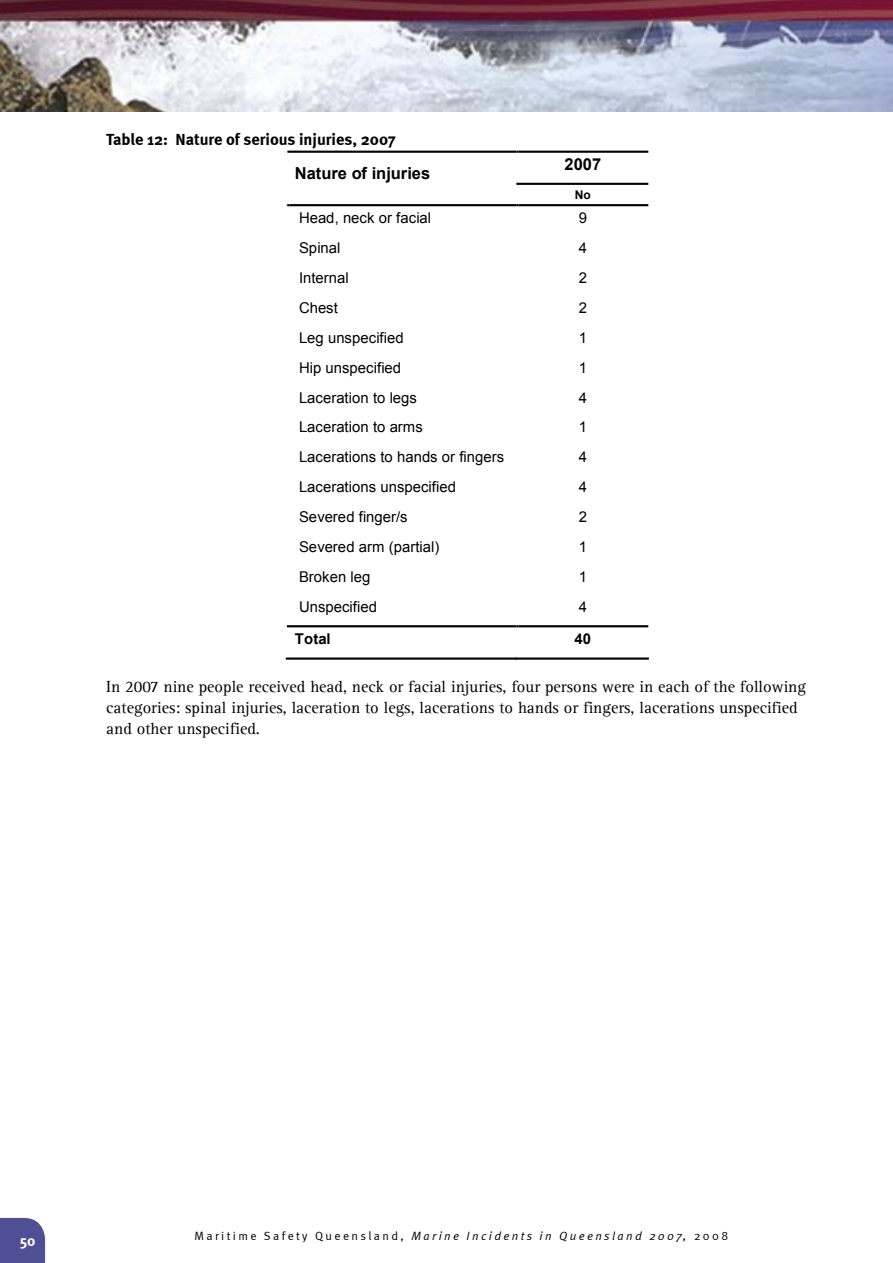
<style>
.page{position:relative;width:893px;height:1263px;background:#fff}
.page>*{position:absolute;margin:0;border:0;box-sizing:border-box;transform-origin:0 0}
.t1{font:16.5px/21px "Agfa Rotis Serif";color:#000}
.t2{font:700 16.5px "Meta";color:#000}
.t3{font:700 16.5px "Arial";color:#000}
.t4{font:700 15px "Meta";color:#fff}
.t5{font:14.85px "Arial";color:#000}
.t6{font:700 14.85px "Arial";letter-spacing:.005em;color:#000}
.t7{font:italic 12px "Meta Normal";letter-spacing:.2em;color:#000}
.t8{font:700 12px "Arial";color:#000}
.s1{font-style:normal}
</style>
<div class="page">
<img style="left:0;top:0;width:893px;height:111px">
<div style="left:0;top:1218px;width:45px;height:45px;background:#504e95"></div>
<hr style="left:287px;top:151px;width:229px;height:2px;background:#000">
<hr style="left:518px;top:151px;width:130px;height:2px;background:#000">
<hr style="left:516px;top:183px;width:132px;height:2px;background:#000">
<hr style="left:290px;top:204px;width:226px;height:2px;background:#000">
<hr style="left:518px;top:204px;width:130px;height:2px;background:#000">
<hr style="left:287px;top:625px;width:229px;height:2px;background:#000">
<hr style="left:518px;top:625px;width:130px;height:2px;background:#000">
<hr style="left:286px;top:657px;width:231px;height:3px;background:#000">
<hr style="left:518px;top:657px;width:131px;height:3px;background:#000">
<p class="t2" style="left:106px;top:129px;width:291px">Table 12: Nature of serious injuries, 2007</p>
<p class="t3" style="left:295px;top:162px;width:137px">Nature of injuries</p>
<p class="t3" style="left:565px;top:153px;width:38px">2007</p>
<p class="t8" style="left:575px;top:186px;width:17px">No</p>
<p class="t5" style="left:299px;top:208px;width:134px">Head, neck or facial</p>
<p class="t5" style="left:579px;top:208px;width:10px">9</p>
<p class="t5" style="left:299px;top:238px;width:43px">Spinal</p>
<p class="t5" style="left:579px;top:238px;width:10px">4</p>
<p class="t5" style="left:299px;top:268px;width:51px">Internal</p>
<p class="t5" style="left:579px;top:268px;width:10px">2</p>
<p class="t5" style="left:299px;top:298px;width:40px">Chest</p>
<p class="t5" style="left:579px;top:298px;width:10px">2</p>
<p class="t5" style="left:299px;top:328px;width:106px">Leg unspecified</p>
<p class="t5" style="left:579px;top:328px;width:10px">1</p>
<p class="t5" style="left:299px;top:358px;width:104px">Hip unspecified</p>
<p class="t5" style="left:579px;top:358px;width:10px">1</p>
<p class="t5" style="left:299px;top:388px;width:119px">Laceration to legs</p>
<p class="t5" style="left:579px;top:388px;width:10px">4</p>
<p class="t5" style="left:299px;top:417px;width:125px">Laceration to arms</p>
<p class="t5" style="left:579px;top:417px;width:10px">1</p>
<p class="t5" style="left:299px;top:447px;width:207px">Lacerations to hands or fingers</p>
<p class="t5" style="left:579px;top:447px;width:10px">4</p>
<p class="t5" style="left:299px;top:477px;width:159px">Lacerations unspecified</p>
<p class="t5" style="left:579px;top:477px;width:10px">4</p>
<p class="t5" style="left:299px;top:507px;width:110px">Severed finger/s</p>
<p class="t5" style="left:579px;top:507px;width:10px">2</p>
<p class="t5" style="left:299px;top:537px;width:142px">Severed arm (partial)</p>
<p class="t5" style="left:579px;top:537px;width:10px">1</p>
<p class="t5" style="left:299px;top:567px;width:73px">Broken leg</p>
<p class="t5" style="left:579px;top:567px;width:10px">1</p>
<p class="t5" style="left:299px;top:597px;width:80px">Unspecified</p>
<p class="t5" style="left:579px;top:597px;width:10px">4</p>
<p class="t6" style="left:295px;top:629px;width:37px">Total</p>
<p class="t6" style="left:575px;top:629px;width:18px">40</p>
<p class="t1" style="left:106px;top:676px;width:701px">In 2007 nine people received head, neck or facial injuries, four persons were in each of the following categories: spinal injuries, laceration to legs, lacerations to hands or fingers, lacerations unspecified and other unspecified.</p>
<p class="t4" style="left:20px;top:1231px;width:17px">50</p>
<p class="t7" style="left:195px;top:1229px;width:535px"><span class="s1">Maritime Safety Queensland,</span> Marine Incidents in Queensland 2007, <span class="s1">2008</span></p>
</div>
